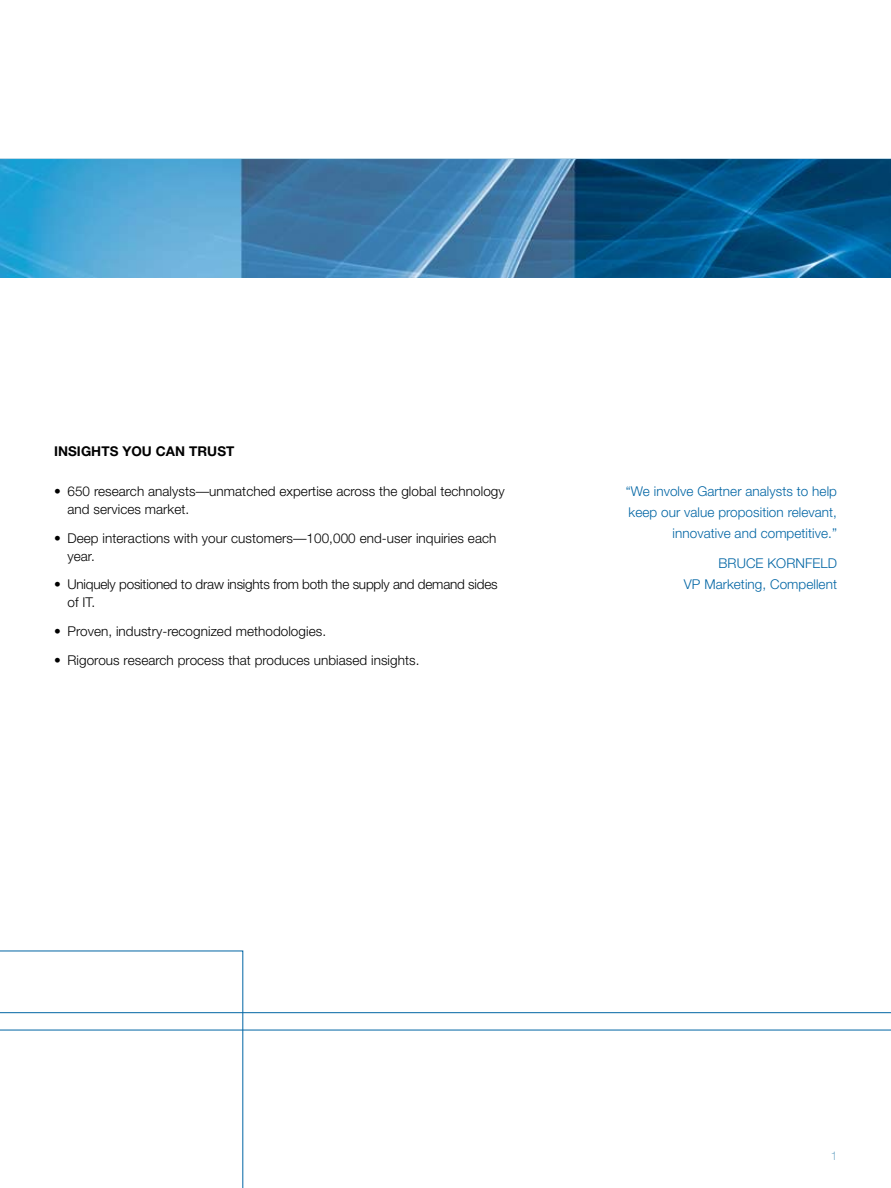
<style>
.page{position:relative;width:891px;height:1188px;background:#fff}
.page>*{position:absolute;margin:0;border:0;box-sizing:border-box;transform-origin:0 0}
.t1{font:300 13.5px/18px "Helvetica Neue";letter-spacing:.005em;color:#000}
.t2{font:300 13.5px/21px "Helvetica Neue";letter-spacing:.005em;color:#0065a4;text-align:right}
.t3{font:300 13.5px/18px "Helvetica Neue";letter-spacing:-.015em;color:#000}
.t4{font:700 13.5px "Helvetica Neue";letter-spacing:.005em;color:#000}
.t5{font:300 12px "Helvetica Neue";color:#7eb0cc}
</style>
<div class="page">
<img style="left:0;top:159px;width:891px;height:119px">
<hr style="left:0;top:158px;width:891px;height:1px;background:#c2dbe8">
<svg style="left:0;top:951px;width:243px;height:237px"></svg>
<svg style="left:0;top:1012px;width:891px;height:18px"></svg>
<p class="t4" style="left:54px;top:443px;width:182px">INSIGHTS YOU CAN TRUST</p>
<p class="t1" style="left:68px;top:482px;width:439px">650 research analysts—unmatched expertise across the global technology and services market.</p>
<p class="t1" style="left:68px;top:528px;width:430px">Deep interactions with your customers—100,000 end-user inquiries each year.</p>
<p class="t3" style="left:68px;top:575px;width:432px">Uniquely positioned to draw insights from both the supply and demand sides of IT.</p>
<p class="t1" style="left:68px;top:617px;width:353px;line-height:28.8px">Proven, industry-recognized methodologies.<br>Rigorous research process that produces unbiased insights.</p>
<p class="t1" style="left:54px;top:482px;width:8px">•</p>
<p class="t1" style="left:54px;top:528px;width:8px">•</p>
<p class="t1" style="left:54px;top:575px;width:8px">•</p>
<p class="t1" style="left:54px;top:617px;width:8px;line-height:28.8px">• •</p>
<p class="t2" style="left:626px;top:481px;width:213px">“We involve Gartner analysts to help keep our value proposition relevant, innovative and competitive.”</p>
<p class="t2" style="left:719px;top:552px;width:19px">Bruc</p>
<p class="t2" style="left:684px;top:552px;width:155px">e Kornfeld<br>VP Marketing, Compellent</p>
<p class="t5" style="left:830px;top:1149px;width:8px">1</p>
</div>
